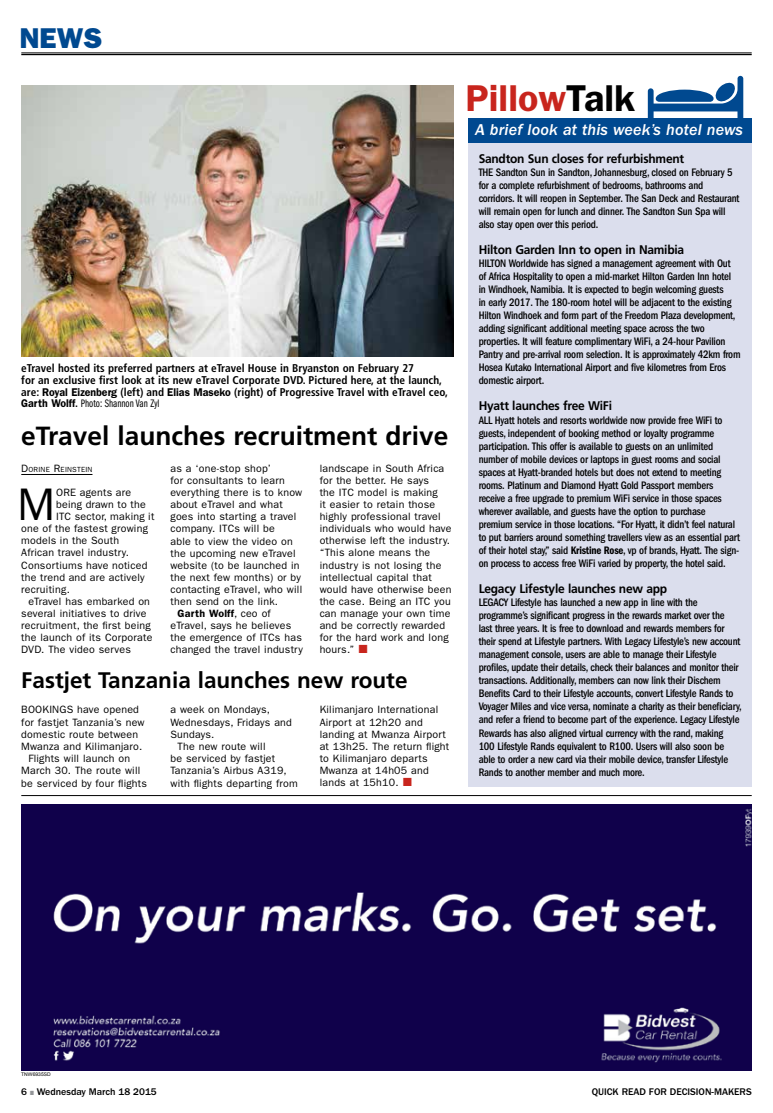
<style>
.page{position:relative;width:773px;height:1113px;background:#fff}
.page>*{position:absolute;margin:0;border:0;box-sizing:border-box;transform-origin:0 0}
.t1{font:45.75px "ITC Franklin Gothic Std";color:#000}
.t2{font:600 37.5px "ITC Franklin Gothic Std";color:#c8251d}
.t3{font:28.75px "ITC Franklin Gothic Std Hvy";color:#004990}
.t4{font:700 26.25px "Frutiger LT Std";color:#000}
.t5{font:700 22.5px "Frutiger LT Std";color:#000}
.t6{font:16.25px "ITC Franklin Gothic Std Med It";letter-spacing:.01em;color:#fff}
.t7{font:700 12.5px "Frutiger LT Std";letter-spacing:-.02em;color:#000;scale:.96 1}
.t8{font:500 condensed 11.25px/13px "ITC Franklin Gothic Std";letter-spacing:-.02em;color:#000;scale:.96 1}
.t9{font:700 condensed 11.25px/11.9px "Frutiger LT Std";color:#000}
.t10{font:10.62px/12px "ITC Franklin Gothic Std";letter-spacing:.02em;color:#000}
.t11{font:600 10.62px "ITC Franklin Gothic Std";letter-spacing:.02em;color:#000}
.t12{font:500 10px "ITC Franklin Gothic Std";color:#000}
.t13{font:7.38px "ITC Franklin Gothic Std";letter-spacing:.03em;color:#000}
.t14{font:5px "Arial";color:#000}
.s1{font-family:"ITC Franklin Gothic Std";font-weight:600;font-stretch:normal}
.s2{font-family:"ITC Franklin Gothic Std Bk Cp";font-weight:400;font-stretch:normal}
.s3{font-size:10.62px}
.s4{font-weight:400}
.s5{color:#000}
.s6{font-family:"ITC Franklin Gothic Std Dm Cd";font-weight:400;font-stretch:normal}
.s7{color:#939598}
</style>
<div class="page">
<hr style="left:21px;top:53px;width:730px;height:1px;background:#000">
<hr style="left:21px;top:54px;width:730px;height:1px;background:#000">
<hr style="left:21px;top:795px;width:730px;height:1px;background:#000">
<img style="left:21px;top:804px;width:730px;height:266px">
<hr style="left:21px;top:474px;width:71px;height:1px;background:#000">
<div style="left:468px;top:143px;width:283px;height:644px;background:#dbdeed"></div>
<div style="left:468px;top:118px;width:283px;height:25px;background:#004990"></div>
<svg style="left:647px;top:76px;width:96px;height:42px"></svg>
<img style="left:21px;top:85px;width:433px;height:271px">
<h3 class="t3" style="left:19px;top:21px;width:84px">NEWS</h3>
<p class="t9" style="left:21px;top:362px;width:428px">eTravel hosted its preferred partners at eTravel House in Bryanston on February 27<br>for an exclusive first look at its new eTravel Corporate DVD. Pictured here, at the launch, are: <span class="s1">Royal Eizenberg</span> (left) and <span class="s1">Elias Maseko</span> (right) of Progressive Travel with eTravel ceo, <span class="s1">Garth Wolff</span>. <span class="s2">Photo: Shannon Van Zyl</span></p>
<p class="t4" style="left:21px;top:420px;width:428px">eTravel launches recruitment drive</p>
<p class="t13" style="left:21px;top:465px;width:73px"><span class="s3">D</span>ORINE <span class="s3">R</span>EINSTEIN</p>
<p class="t1" style="left:18px;top:478px;width:39px">M</p>
<p class="t10" style="left:56px;top:486px;width:77px">ORE agents are</p>
<p class="t10" style="left:319px;top:462px;width:133px">landscape in South Africa for the better. He says<br>the ITC model is making<br>it easier to retain those highly professional travel individuals who would have otherwise left the industry. “This alone means the industry is not losing the intellectual capital that would have otherwise been the case. Being an ITC you can manage your own time and be correctly rewarded for the hard work and long hours.”</p>
<p class="t10" style="left:170px;top:462px;width:102px">as a ‘one-stop shop’</p>
<p class="t10" style="left:170px;top:474px;width:116px">for consultants to learn</p>
<p class="t10" style="left:170px;top:486px;width:133px">everything there is to know</p>
<p class="t10" style="left:170px;top:499px;width:114px">about eTravel and what</p>
<p class="t10" style="left:170px;top:511px;width:127px">goes into starting a travel</p>
<p class="t10" style="left:170px;top:523px;width:106px">company. ITCs will be</p>
<p class="t10" style="left:170px;top:535px;width:124px">able to view the video on</p>
<p class="t10" style="left:170px;top:547px;width:127px">the upcoming new eTravel</p>
<p class="t10" style="left:170px;top:559px;width:130px">website (to be launched in</p>
<p class="t10" style="left:170px;top:571px;width:132px">the next few months) or by</p>
<p class="t10" style="left:170px;top:583px;width:133px">contacting eTravel, who will</p>
<p class="t10" style="left:170px;top:595px;width:109px">then send on the link.</p>
<p class="t11" style="left:177px;top:607px;width:95px">Garth Wolff<span class="s4">, ceo of</span></p>
<p class="t10" style="left:170px;top:619px;width:122px">eTravel, says he believes</p>
<p class="t10" style="left:170px;top:632px;width:133px">the emergence of ITCs has</p>
<p class="t10" style="left:170px;top:644px;width:134px">changed the travel industry</p>
<p class="t10" style="left:56px;top:498px;width:91px">being drawn to the</p>
<p class="t10" style="left:56px;top:511px;width:100px">ITC sector, making it</p>
<p class="t10" style="left:21px;top:523px;width:128px">one of the fastest growing</p>
<p class="t10" style="left:21px;top:535px;width:99px">models in the South</p>
<p class="t10" style="left:21px;top:547px;width:109px">African travel industry.</p>
<p class="t10" style="left:21px;top:559px;width:128px">Consortiums have noticed</p>
<p class="t10" style="left:21px;top:571px;width:125px">the trend and are actively</p>
<p class="t10" style="left:21px;top:583px;width:50px">recruiting.</p>
<p class="t10" style="left:28px;top:595px;width:123px">eTravel has embarked on</p>
<p class="t10" style="left:21px;top:607px;width:127px">several initiatives to drive</p>
<p class="t10" style="left:21px;top:619px;width:131px">recruitment, the first being</p>
<p class="t10" style="left:21px;top:631px;width:133px">the launch of its Corporate</p>
<p class="t10" style="left:21px;top:643px;width:111px">DVD. The video serves</p>
<p class="t5" style="left:21px;top:667px;width:387px">Fastjet Tanzania launches new route</p>
<p class="t10" style="left:21px;top:704px;width:119px">BOOKINGS have opened</p>
<p class="t10" style="left:21px;top:716px;width:125px">for fastjet Tanzania’s new</p>
<p class="t10" style="left:21px;top:728px;width:118px">domestic route between</p>
<p class="t10" style="left:21px;top:740px;width:122px">Mwanza and Kilimanjaro.</p>
<p class="t10" style="left:28px;top:752px;width:103px">Flights will launch on</p>
<p class="t10" style="left:21px;top:765px;width:121px">March 30. The route will</p>
<p class="t10" style="left:21px;top:777px;width:127px">be serviced by four flights</p>
<p class="t10" style="left:170px;top:704px;width:101px">a week on Mondays,</p>
<p class="t10" style="left:170px;top:716px;width:123px">Wednesdays, Fridays and</p>
<p class="t10" style="left:170px;top:728px;width:45px">Sundays.</p>
<p class="t10" style="left:177px;top:740px;width:89px">The new route will</p>
<p class="t10" style="left:170px;top:752px;width:106px">be serviced by fastjet</p>
<p class="t10" style="left:170px;top:765px;width:118px">Tanzania’s Airbus A319,</p>
<p class="t10" style="left:170px;top:777px;width:129px">with flights departing from</p>
<p class="t10" style="left:319px;top:704px;width:131px">Kilimanjaro International<br>Airport at 12h20 and landing at Mwanza Airport at 13h25. The return flight to Kilimanjaro departs<br>Mwanza at 14h05 and lands at 15h10.</p>
<p class="t2" style="left:465px;top:76px;width:171px">Pillow<span class="s5">Talk</span></p>
<p class="t6" style="left:475px;top:121px;width:269px">A brief look at this week’s hotel news</p>
<p class="t7" style="left:478px;top:151px;width:215px">Sandton Sun closes for refurbishment</p>
<p class="t8" style="left:478px;top:165px;width:273px">THE Sandton Sun in Sandton, Johannesburg, closed on February 5 for a complete refurbishment of bedrooms, bathrooms and corridors. It will reopen in September. The San Deck and Restaurant will remain open for lunch and dinner. The Sandton Sun Spa will also stay open over this period.</p>
<p class="t7" style="left:478px;top:242px;width:215px">Hilton Garden Inn to open in Namibia</p>
<p class="t8" style="left:478px;top:257px;width:274px">HILTON Worldwide has signed a management agreement with Out of Africa Hospitality to open a mid-market Hilton Garden Inn hotel in Windhoek, Namibia. It is expected to begin welcoming guests<br>in early 2017. The 180-room hotel will be adjacent to the existing Hilton Windhoek and form part of the Freedom Plaza development, adding significant additional meeting space across the two properties. It will feature complimentary WiFi, a 24-hour Pavilion Pantry and pre-arrival room selection. It is approximately 42km from Hosea Kutako International Airport and five kilometres from Eros domestic airport.</p>
<p class="t7" style="left:478px;top:399px;width:140px">Hyatt launches free WiFi</p>
<p class="t8" style="left:478px;top:413px;width:274px">ALL Hyatt hotels and resorts worldwide now provide free WiFi to guests, independent of booking method or loyalty programme participation. This offer is available to guests on an unlimited number of mobile devices or laptops in guest rooms and social spaces at Hyatt-branded hotels but does not extend to meeting rooms. Platinum and Diamond Hyatt Gold Passport members receive a free upgrade to premium WiFi service in those spaces wherever available, and guests have the option to purchase premium service in those locations. “For Hyatt, it didn’t feel natural to put barriers around something travellers view as an essential part of their hotel stay,” said <span class="s6">Kristine Rose</span>, vp of brands, Hyatt. The sign&shy;on process to access free WiFi varied by property, the hotel said.</p>
<p class="t7" style="left:478px;top:581px;width:198px">Legacy Lifestyle launches new app</p>
<p class="t8" style="left:478px;top:596px;width:275px">LEGACY Lifestyle has launched a new app in line with the programme’s significant progress in the rewards market over the<br>last three years. It is free to download and rewards members for their spend at Lifestyle partners. With Legacy Lifestyle’s new account management console, users are able to manage their Lifestyle profiles, update their details, check their balances and monitor their transactions. Additionally, members can now link their Dischem Benefits Card to their Lifestyle accounts, convert Lifestyle Rands to Voyager Miles and vice versa, nominate a charity as their beneficiary, and refer a friend to become part of the experience. Legacy Lifestyle Rewards has also aligned virtual currency with the rand, making 100 Lifestyle Rands equivalent to R100. Users will also soon be able to order a new card via their mobile device, transfer Lifestyle Rands to another member and much more.</p>
<p class="t14" style="left:21px;top:1070px;width:31px">TNW6935SD</p>
<p class="t12" style="left:21px;top:1086px;width:137px">6 <span class="s7">■</span> Wednesday March 18 2015</p>
<p class="t12" style="left:591px;top:1086px;width:161px">QUICK READ FOR DECISION-MAKERS</p>
</div>
